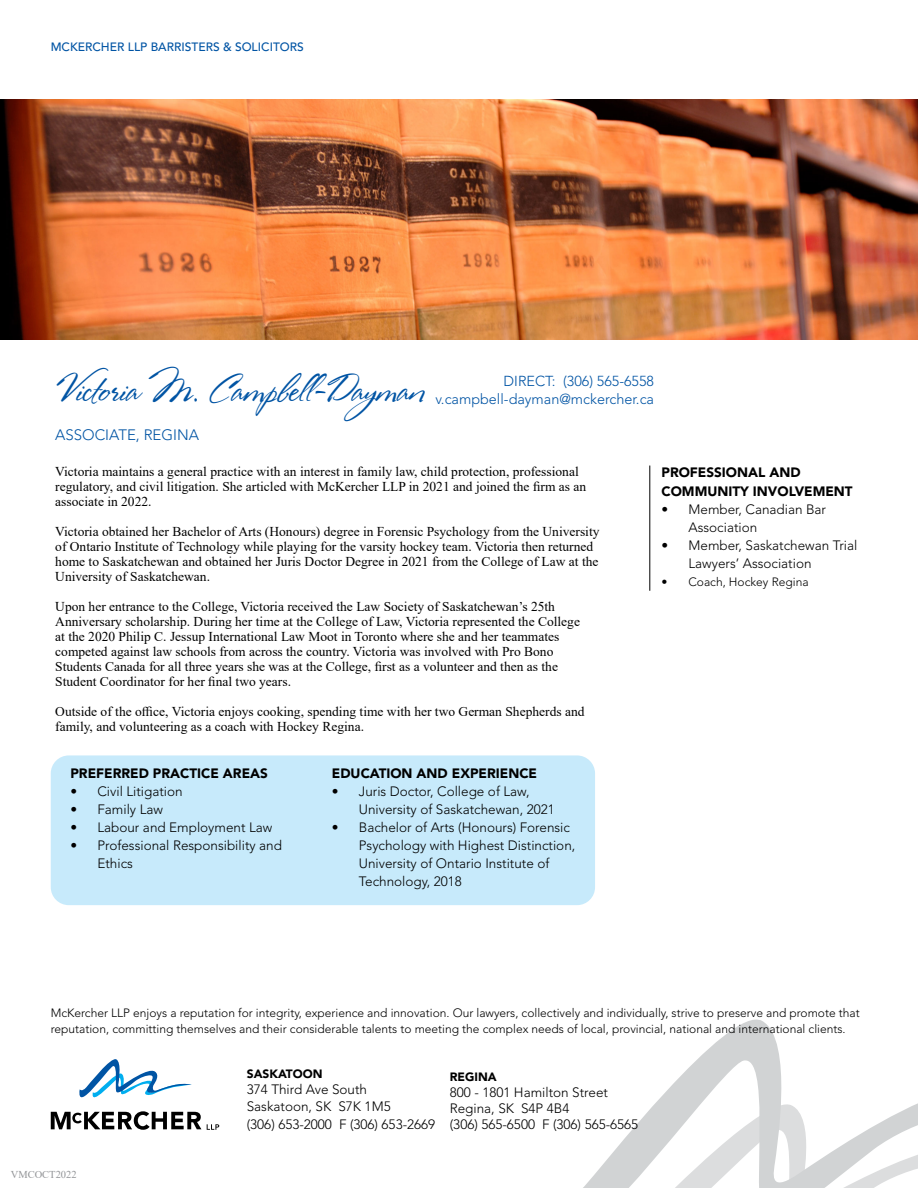
<style>
.page{position:relative;width:918px;height:1188px;background:#fff}
.page>*{position:absolute;margin:0;border:0;box-sizing:border-box;transform-origin:0 0}
.t1{font:36px "Stephanie Marie JF";color:#0054a4}
.t2{font:300 15px "Avenir LT Std";color:#0054a4}
.t3{font:300 14.4px/17.2px "Avenir LT Std";color:#0054a4;text-align:right}
.t4{font:13.5px/15px "Times New Roman";color:#000}
.t5{font:300 13.5px/18px "Avenir LT Std";color:#000}
.t6{font:900 13.5px/19.5px "Avenir LT Std";color:#000}
.t7{font:300 12px/16.5px "Avenir LT Std";color:#000}
.t8{font:500 12px "Avenir LT Std";color:#0054a4}
.t9{font:900 12px "Avenir LT Std";color:#000}
.t10{font:10.5px "Times New Roman";color:#939598}
</style>
<div class="page">
<img style="left:0;top:100px;width:918px;height:240px">
<svg style="left:583px;top:1020px;width:335px;height:168px"></svg>
<svg style="left:51px;top:1059px;width:150px;height:71px"></svg>
<svg style="left:207px;top:1124px;width:12px;height:6px"></svg>
<div style="left:51px;top:755px;width:544px;height:150px;background:#c7eafb;border-radius:18px"></div>
<hr style="left:650px;top:466px;width:1px;height:125px;background:#000">
<p class="t8" style="left:51px;top:40px;width:255px">MCKERCHER LLP BARRISTERS &amp; SOLICITORS</p>
<h1 class="t1" style="left:55px;top:367px;width:371px">Victoria M. Campbell-Dayman</h1>
<p class="t2" style="left:55px;top:426px;width:145px">ASSOCIATE, REGINA</p>
<p class="t3" style="left:435px;top:373px;width:220px">DIRECT: (306) 565-6558 v.campbell-dayman@mckercher.ca</p>
<p class="t4" style="left:55px;top:463px;width:533px">Victoria maintains a general practice with an interest in family law, child protection, professional regulatory, and civil litigation. She articled with McKercher LLP in 2021 and joined the firm as an associate in 2022.</p>
<p class="t4" style="left:55px;top:523px;width:546px">Victoria obtained her Bachelor of Arts (Honours) degree in Forensic Psychology from the University of Ontario Institute of Technology while playing for the varsity hockey team. Victoria then returned home to Saskatchewan and obtained her Juris Doctor Degree in 2021 from the College of Law at the University of Saskatchewan.</p>
<p class="t4" style="left:55px;top:598px;width:526px">Upon her entrance to the College, Victoria received the Law Society of Saskatchewan’s 25th Anniversary scholarship. During her time at the College of Law, Victoria represented the College at the 2020 Philip C. Jessup International Law Moot in Toronto where she and her teammates competed against law schools from across the country. Victoria was involved with Pro Bono Students Canada for all three years she was at the College, first as a volunteer and then as the Student Coordinator for her final two years.</p>
<p class="t4" style="left:55px;top:703px;width:531px">Outside of the office, Victoria enjoys cooking, spending time with her two German Shepherds and family, and volunteering as a coach with Hockey Regina.</p>
<p class="t6" style="left:662px;top:462px;width:193px">PROFESSIONAL AND<br>COMMUNITY INVOLVEMENT</p>
<p class="t5" style="left:688px;top:501px;width:139px;text-indent:-27px">• Member, Canadian Bar<br>Association</p>
<p class="t5" style="left:688px;top:537px;width:170px;text-indent:-27px">• Member, Saskatchewan Trial<br>Lawyers’ Association</p>
<p class="t7" style="left:662px;top:574px;width:149px">• Coach, Hockey Regina</p>
<p class="t6" style="left:70px;top:763px;width:199px">PREFERRED PRACTICE AREAS</p>
<p class="t5" style="left:70px;top:782px;width:114px">• Civil Litigation</p>
<p class="t5" style="left:70px;top:800px;width:94px">• Family Law</p>
<p class="t5" style="left:70px;top:818px;width:203px">• Labour and Employment Law</p>
<p class="t5" style="left:97px;top:836px;width:186px;text-indent:-27px">• Professional Responsibility and<br>Ethics</p>
<p class="t6" style="left:332px;top:763px;width:207px">EDUCATION AND EXPERIENCE</p>
<p class="t5" style="left:359px;top:782px;width:197px;text-indent:-27px">• Juris Doctor, College of Law,<br>University of Saskatchewan, 2021</p>
<p class="t5" style="left:359px;top:818px;width:218px;text-indent:-27px">• Bachelor of Arts (Honours) Forensic<br>Psychology with Highest Distinction,<br>University of Ontario Institute of<br>Technology, 2018</p>
<p class="t7" style="left:51px;top:1004px;width:811px">McKercher LLP enjoys a reputation for integrity, experience and innovation. Our lawyers, collectively and individually, strive to preserve and promote that reputation, committing themselves and their considerable talents to meeting the complex needs of local, provincial, national and international clients.</p>
<p class="t10" style="left:11px;top:1167px;width:67px">VMCOCT2022</p>
<p class="t9" style="left:247px;top:1067px;width:77px">SASKATOON</p>
<p class="t5" style="left:247px;top:1082px;width:145px;line-height:16.2px">374 Third Ave South<br>Saskatoon, SK S7K 1M5</p>
<p class="t5" style="left:247px;top:1115px;width:190px">(306) 653-2000 F (306) 653-2669</p>
<p class="t9" style="left:450px;top:1069px;width:48px">REGINA</p>
<p class="t5" style="left:450px;top:1084px;width:190px;line-height:16.2px">800 - 1801 Hamilton Street<br>Regina, SK S4P 4B4<br>(306) 565-6500 F (306) 565-6565</p>
</div>
